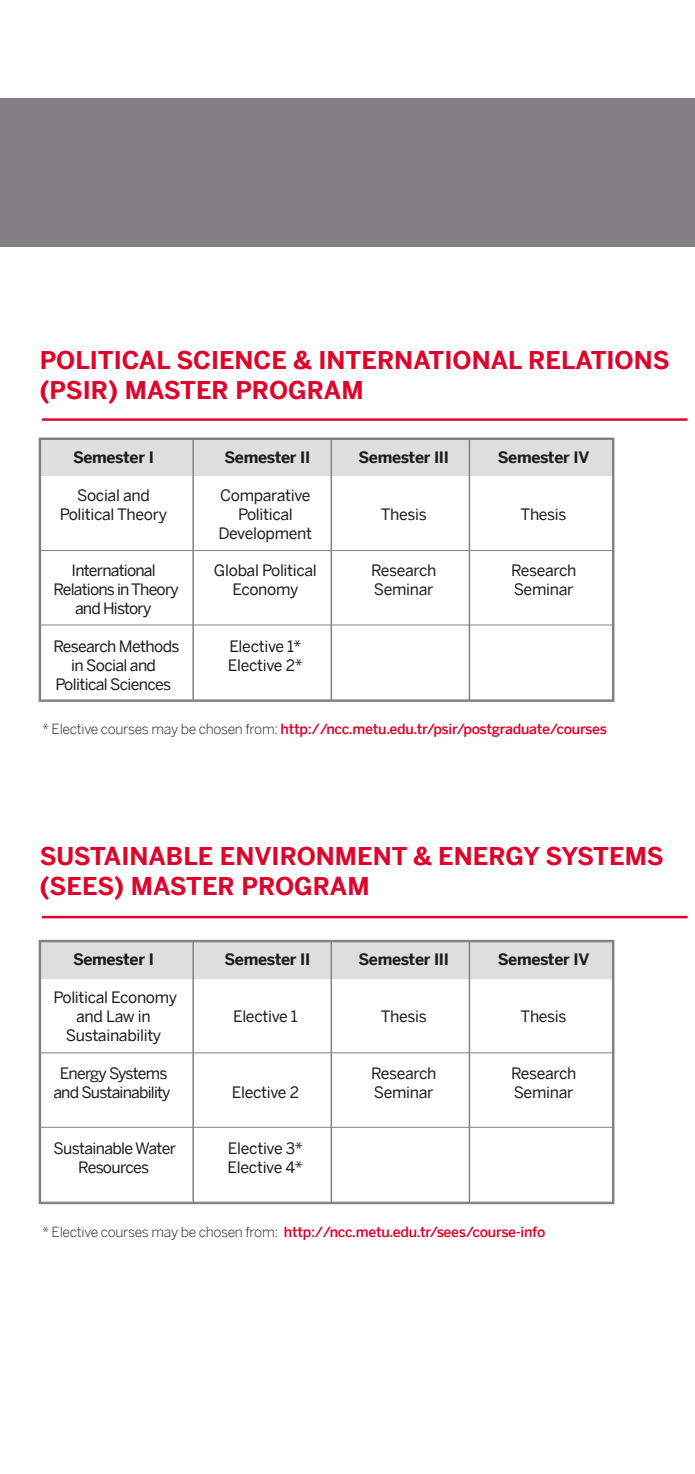
<style>
.page{position:relative;width:695px;height:1474px;background:#fff}
.page>*{position:absolute;margin:0;border:0;box-sizing:border-box;transform-origin:0 0}
.t1{font:24.5px/29.4px "Benton Sans TRU Bol";color:#dd052b}
.t2{font:15.75px/18.9px "Benton Sans TRU Reg";letter-spacing:-.03em;color:#1d1d1b;text-align:center}
.t3{font:15.75px "Benton Sans TRU Bol";letter-spacing:-.02em;color:#1d1d1b}
.t4{font:15.75px "Benton Sans TRU Reg";letter-spacing:-.05em;color:#1d1d1b}
.t5{font:15.75px "Benton Sans TRU Reg";letter-spacing:-.055em;color:#1d1d1b}
.t6{font:14px "Benton Sans TRU Med";letter-spacing:-.02em;color:#dd052b}
.s1{font-family:"Benton Sans TRU Lig";color:#1d1d1b}
</style>
<div class="page">
<div style="left:0;top:98px;width:694px;height:149px;background:#848184"></div>
<div style="left:40px;top:439px;width:573px;height:37px;background:#dfdede"></div>
<div style="left:39px;top:437px;width:575px;height:265px;border:2px solid #848184"></div>
<hr style="left:40px;top:550px;width:574px;height:1px;background:#848184">
<hr style="left:40px;top:624px;width:574px;height:1px;background:#848184">
<hr style="left:330px;top:439px;width:2px;height:261px;background:#848184">
<hr style="left:468px;top:439px;width:2px;height:261px;background:#848184">
<hr style="left:192px;top:439px;width:2px;height:261px;background:#848184">
<hr style="left:42px;top:418px;width:645px;height:3px;background:#dd052b">
<div style="left:40px;top:941px;width:573px;height:37px;background:#dfdede"></div>
<div style="left:39px;top:939px;width:575px;height:265px;border:2px solid #848184"></div>
<hr style="left:40px;top:1052px;width:574px;height:1px;background:#848184">
<hr style="left:40px;top:1126px;width:574px;height:1px;background:#848184">
<hr style="left:330px;top:941px;width:2px;height:261px;background:#848184">
<hr style="left:468px;top:941px;width:2px;height:261px;background:#848184">
<hr style="left:192px;top:941px;width:2px;height:261px;background:#848184">
<hr style="left:42px;top:915px;width:645px;height:3px;background:#dd052b">
<h1 class="t1" style="left:40px;top:345px;width:631px">POLITICAL SCIENCE &amp; INTERNATIONAL RELATIONS (PSIR) MASTER PROGRAM</h1>
<p class="t3" style="left:73px;top:447px;width:82px">Semester I</p>
<p class="t3" style="left:224px;top:447px;width:87px">Semester II</p>
<p class="t3" style="left:358px;top:447px;width:92px">Semester III</p>
<p class="t3" style="left:497px;top:447px;width:93px">Semester IV</p>
<p class="t2" style="left:77px;top:485px;width:74px">Social and</p>
<p class="t2" style="left:220px;top:485px;width:92px">Comparative</p>
<p class="t2" style="left:60px;top:504px;width:109px">Political Theory</p>
<p class="t2" style="left:238px;top:504px;width:56px">Political</p>
<p class="t2" style="left:380px;top:504px;width:48px">Thesis</p>
<p class="t2" style="left:520px;top:504px;width:48px">Thesis</p>
<p class="t2" style="left:218px;top:523px;width:95px">Development</p>
<p class="t4" style="left:72px;top:561px;width:86px">International</p>
<p class="t2" style="left:214px;top:561px;width:104px">Global Political</p>
<p class="t2" style="left:371px;top:561px;width:67px">Research</p>
<p class="t2" style="left:511px;top:561px;width:67px">Research</p>
<p class="t4" style="left:53px;top:580px;width:127px">Relations in Theory</p>
<p class="t2" style="left:232px;top:580px;width:67px">Economy</p>
<p class="t2" style="left:374px;top:580px;width:61px">Seminar</p>
<p class="t2" style="left:513px;top:580px;width:61px">Seminar</p>
<p class="t4" style="left:75px;top:599px;width:78px">and History</p>
<p class="t2" style="left:53px;top:636px;width:128px">Research Methods</p>
<p class="t2" style="left:229px;top:636px;width:74px">Elective 1*</p>
<p class="t2" style="left:71px;top:655px;width:86px">in Social and</p>
<p class="t2" style="left:228px;top:655px;width:76px">Elective 2*</p>
<p class="t2" style="left:55px;top:674px;width:117px">Political Sciences</p>
<p class="t6" style="left:42px;top:721px;width:566px"><span class="s1">* Elective courses may be chosen from:</span> http://ncc.metu.edu.tr/psir/postgraduate/courses</p>
<h1 class="t1" style="left:40px;top:841px;width:625px">SUSTAINABLE ENVIRONMENT &amp; ENERGY SYSTEMS (SEES) MASTER PROGRAM</h1>
<p class="t3" style="left:73px;top:949px;width:82px">Semester I</p>
<p class="t3" style="left:224px;top:949px;width:87px">Semester II</p>
<p class="t3" style="left:358px;top:949px;width:92px">Semester III</p>
<p class="t3" style="left:497px;top:949px;width:93px">Semester IV</p>
<p class="t2" style="left:53px;top:987px;width:125px">Political Economy and Law in</p>
<p class="t2" style="left:233px;top:1006px;width:66px">Elective 1</p>
<p class="t2" style="left:380px;top:1006px;width:48px">Thesis</p>
<p class="t2" style="left:520px;top:1006px;width:48px">Thesis</p>
<p class="t2" style="left:66px;top:1025px;width:97px">Sustainability</p>
<p class="t5" style="left:60px;top:1063px;width:109px">Energy Systems</p>
<p class="t2" style="left:371px;top:1063px;width:67px">Research</p>
<p class="t2" style="left:511px;top:1063px;width:67px">Research</p>
<p class="t4" style="left:53px;top:1082px;width:119px">and Sustainability</p>
<p class="t2" style="left:232px;top:1082px;width:69px">Elective 2</p>
<p class="t2" style="left:374px;top:1082px;width:61px">Seminar</p>
<p class="t2" style="left:513px;top:1082px;width:61px">Seminar</p>
<p class="t2" style="left:53px;top:1138px;width:124px">Sustainable Water</p>
<p class="t2" style="left:228px;top:1138px;width:76px">Elective 3*</p>
<p class="t4" style="left:78px;top:1158px;width:72px">Resources</p>
<p class="t2" style="left:227px;top:1157px;width:77px">Elective 4*</p>
<p class="t6" style="left:42px;top:1223px;width:504px"><span class="s1">* Elective courses may be chosen from:</span> http://ncc.metu.edu.tr/sees/course-info</p>
</div>
